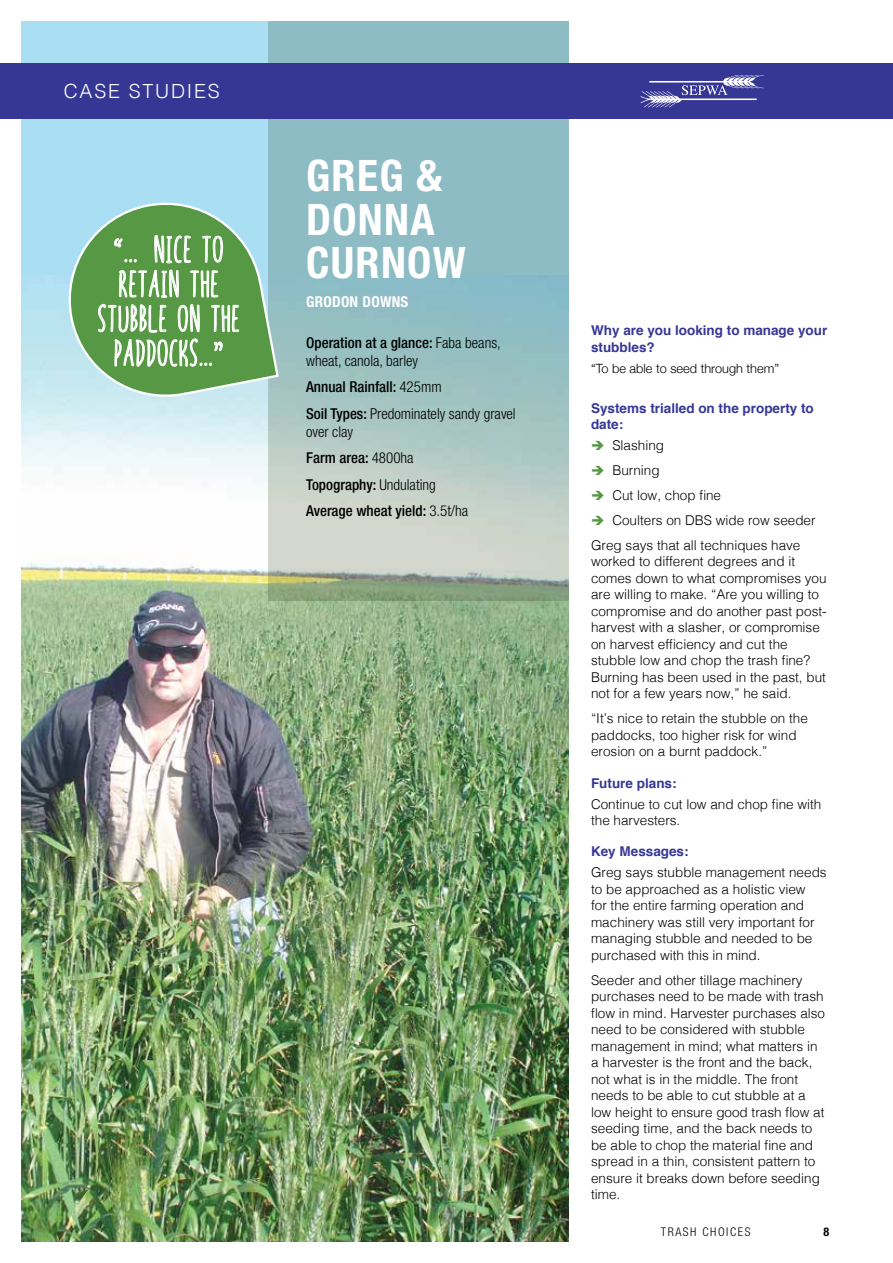
<style>
.page{position:relative;width:893px;height:1263px;background:#fff}
.page>*{position:absolute;margin:0;border:0;box-sizing:border-box;transform-origin:0 0}
.t1{font:700 condensed 43.5px/43.5px "Helvetica Neue";letter-spacing:.03em;color:#fff}
.t2{font:34.5px/34.5px "In your face Joffrey";letter-spacing:.03em;color:#fff;text-align:center}
.t3{font:300 19.5px "Helvetica";letter-spacing:.09em;color:#fff}
.t4{font:300 condensed 15px/18px "Helvetica Neue";color:#000}
.t5{font:500 condensed 15px/26.5px "Helvetica Neue";color:#000}
.t6{font:700 condensed 15px "Helvetica Neue";letter-spacing:.02em;color:#fff}
.t7{font:300 13.5px/16.5px "Helvetica";color:#000}
.t8{font:700 13.5px/16.5px "Helvetica";color:#363795}
.t9{font:300 12.75px "Helvetica Neue";color:#000}
.t10{font:300 condensed 12px "Helvetica Neue";letter-spacing:.13em;color:#000}
.t11{font:700 condensed 12px "Helvetica Neue";color:#000}
.s1{font-weight:500}
.s2{font-weight:300}
.s3{color:#569843}
</style>
<div class="page">
<div style="left:21px;top:21px;width:547px;height:1221px;background:#aadff3"></div>
<img style="left:21px;top:309px;width:547px;height:933px">
<svg style="left:268px;top:21px;width:300px;height:580px;background:#9fc1c1"></svg>
<div style="left:0;top:64px;width:893px;height:55px;background:#363795"></div>
<svg style="left:641px;top:75px;width:123px;height:33px"></svg>
<svg style="left:61px;top:193px;width:219px;height:214px"></svg>
<svg style="left:114px;top:238px;width:8px;height:9px"></svg>
<svg style="left:124px;top:259px;width:13px;height:3px"></svg>
<svg style="left:154px;top:235px;width:37px;height:28px"></svg>
<svg style="left:202px;top:236px;width:21px;height:27px"></svg>
<svg style="left:119px;top:270px;width:60px;height:28px;background:#8dba81"></svg>
<svg style="left:190px;top:270px;width:28px;height:28px"></svg>
<svg style="left:98px;top:304px;width:69px;height:28px;background:#89b77c"></svg>
<svg style="left:178px;top:304px;width:22px;height:28px"></svg>
<svg style="left:211px;top:305px;width:28px;height:27px"></svg>
<svg style="left:115px;top:338px;width:108px;height:29px;background:#82b274"></svg>
<h3 class="t3" style="left:64px;top:75px;width:157px">CASE STUDIES</h3>
<h2 class="t2" style="left:98px;top:234px;width:143px">“... NICE TO<br>RETAIN THE<br>STUBBLE ON THE<br>PADDOCKS...”</h2>
<h1 class="t1" style="left:306px;top:153px;width:161px">GREG &amp;<br>DONNA<br>CURNOW</h1>
<p class="t6" style="left:306px;top:292px;width:104px">GRODON DOWNS</p>
<p class="t4" style="left:306px;top:333px;width:196px"><span class="s1">Operation at a glance:</span> Faba beans, wheat, canola, barley</p>
<p class="t4" style="left:306px;top:374px;width:211px;line-height:26.5px"><span class="s1">Annual Rainfall:</span> 425mm<br><span class="s1">Soil Types:</span> Predominately sandy gravel</p>
<p class="t5" style="left:306px;top:418px;width:164px"><span class="s2">over clay<br></span>Farm area: <span class="s2">4800ha<br></span>Topography: <span class="s2">Undulating<br></span>Average wheat yield: <span class="s2">3.5t/ha</span></p>
<p class="t8" style="left:591px;top:323px;width:238px">Why are you looking to manage your stubbles?</p>
<p class="t9" style="left:591px;top:358px;width:189px">“To be able to seed through them”</p>
<p class="t8" style="left:591px;top:400px;width:224px">Systems trialled on the property to date:</p>
<p class="t7" style="left:591px;top:436px;width:75px"><span class="s3">➔</span> Slashing</p>
<p class="t7" style="left:591px;top:461px;width:70px"><span class="s3">➔</span> Burning</p>
<p class="t7" style="left:591px;top:486px;width:132px"><span class="s3">➔</span> Cut low, chop fine</p>
<p class="t7" style="left:591px;top:507px;width:226px;line-height:25px"><span class="s3">➔</span> Coulters on DBS wide row seeder<br>Greg says that all techniques have</p>
<p class="t7" style="left:591px;top:552px;width:237px">worked to different degrees and it comes down to what compromises you are willing to make. “Are you willing to compromise and do another past post&shy;harvest with a slasher, or compromise on harvest efficiency and cut the stubble low and chop the trash fine?<br>Burning has been used in the past, but not for a few years now,” he said.</p>
<p class="t7" style="left:591px;top:709px;width:218px">“It’s nice to retain the stubble on the paddocks, too higher risk for wind erosion on a burnt paddock.”</p>
<p class="t8" style="left:591px;top:775px;width:87px">Future plans:</p>
<p class="t7" style="left:591px;top:794px;width:232px">Continue to cut low and chop fine with the harvesters.</p>
<p class="t8" style="left:591px;top:843px;width:99px">Key Messages:</p>
<p class="t7" style="left:591px;top:863px;width:237px">Greg says stubble management needs to be approached as a holistic view<br>for the entire farming operation and machinery was still very important for managing stubble and needed to be purchased with this in mind.</p>
<p class="t7" style="left:591px;top:971px;width:236px">Seeder and other tillage machinery purchases need to be made with trash flow in mind. Harvester purchases also need to be considered with stubble management in mind; what matters in a harvester is the front and the back, not what is in the middle. The front needs to be able to cut stubble at a low height to ensure good trash flow at seeding time, and the back needs to be able to chop the material fine and spread in a thin, consistent pattern to ensure it breaks down before seeding time.</p>
<p class="t10" style="left:661px;top:1225px;width:91px">TRASH CHOICES</p>
<p class="t11" style="left:823px;top:1224px;width:7px">8</p>
</div>
